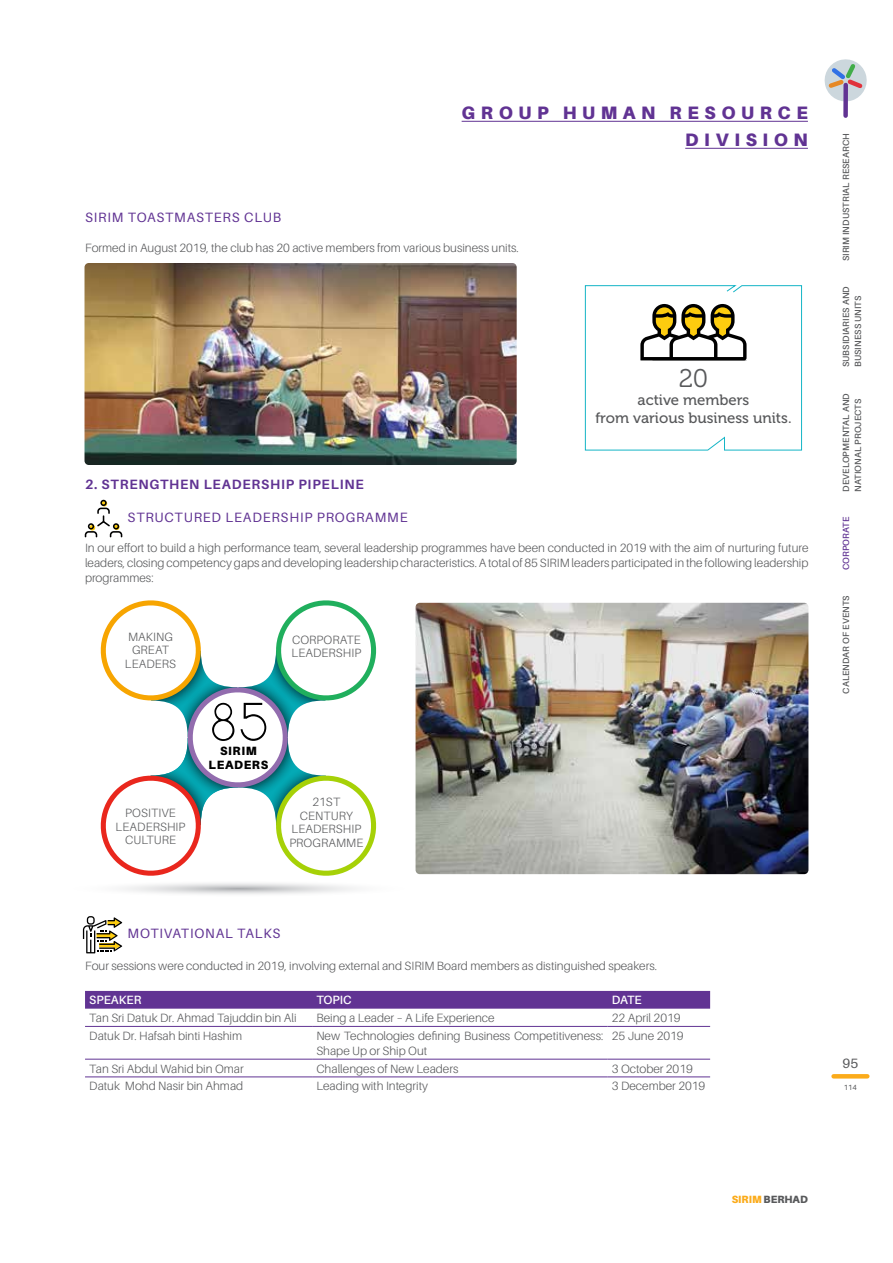
<style>
.page{position:relative;width:893px;height:1263px;background:#fff}
.page>*{position:absolute;margin:0;border:0;box-sizing:border-box;transform-origin:0 0}
.t1{font:54px "Alcubierre";color:#000}
.t2{font:25.5px "Museo 300";color:#58595b}
.t3{font:900 18px/27px "Aileron";letter-spacing:.31em;color:#613393;text-align:right}
.t4{font:15px/18px "Museo 500";color:#58595b;text-align:center}
.t5{font:13.5px "Aileron";letter-spacing:.06em;color:#613393}
.t6{font:700 13.5px "Aileron";letter-spacing:.06em;color:#613393}
.t7{font:13.5px "Aileron";color:#58595b}
.t8{font:300 12px/13.5px "Aileron";color:#58595b;text-align:center}
.t9{font:600 12px "Aileron";color:#fff}
.t10{font:900 12px/14.4px "Aileron";letter-spacing:.05em;color:#000;text-align:center}
.t11{font:900 10.5px "Aileron";color:#58595b}
.t12{font:600 9px/12px "Aileron";letter-spacing:.01em;color:#58595b}
.t13{font:600 9px "Aileron";letter-spacing:.01em;color:#613393}
.t14{font:7.5px "Aileron";color:#58595b}
.s1{color:#fbab1a}
</style>
<div class="page">
<svg style="left:824px;top:59px;width:43px;height:42px"></svg>
<div style="left:843px;top:85px;width:5px;height:31px;background:#613393"></div>
<svg style="left:834px;top:1074px;width:33px;height:4px"></svg>
<hr style="left:462px;top:121px;width:346px;height:1px;background:#613393">
<hr style="left:685px;top:148px;width:123px;height:1px;background:#613393">
<svg style="left:100px;top:600px;width:277px;height:295px"></svg>
<svg style="left:85px;top:500px;width:37px;height:37px"></svg>
<div style="left:85px;top:991px;width:625px;height:18px;background:#613393"></div>
<hr style="left:85px;top:1026px;width:227px;height:1px;background:#613393">
<hr style="left:312px;top:1026px;width:296px;height:1px;background:#613393">
<hr style="left:608px;top:1026px;width:102px;height:1px;background:#613393">
<hr style="left:85px;top:1059px;width:227px;height:1px;background:#613393">
<hr style="left:312px;top:1059px;width:296px;height:1px;background:#613393">
<hr style="left:608px;top:1059px;width:102px;height:1px;background:#613393">
<hr style="left:85px;top:1077px;width:227px;height:1px;background:#613393">
<hr style="left:312px;top:1077px;width:296px;height:1px;background:#613393">
<hr style="left:608px;top:1077px;width:102px;height:1px;background:#613393">
<svg style="left:83px;top:916px;width:39px;height:37px"></svg>
<svg style="left:585px;top:285px;width:217px;height:166px"></svg>
<img style="left:85px;top:263px;width:432px;height:202px">
<img style="left:416px;top:603px;width:392px;height:271px">
<h3 class="t3" style="left:462px;top:100px;width:348px">GROUP HUMAN RESOURCE<br>DIVISION</h3>
<p class="t5" style="left:85px;top:210px;width:198px">SIRIM TOASTMASTERS CLUB</p>
<p class="t8" style="left:85px;top:242px;width:435px">Formed in August 2019, the club has 20 active members from various business units.</p>
<h2 class="t2" style="left:679px;top:365px;width:31px">20</h2>
<p class="t4" style="left:595px;top:391px;width:198px">active members<br>from various business units.</p>
<p class="t6" style="left:85px;top:477px;width:280px">2. STRENGTHEN LEADERSHIP PIPELINE</p>
<p class="t5" style="left:128px;top:510px;width:281px">STRUCTURED LEADERSHIP PROGRAMME</p>
<p class="t8" style="left:85px;top:540px;width:725px;line-height:15px;text-align:justify">In our effort to build a high performance team, several leadership programmes have been conducted in 2019 with the aim of nurturing future leaders, closing competency gaps and developing leadership characteristics. A total of 85 SIRIM leaders participated in the following leadership programmes:</p>
<p class="t8" style="left:125px;top:630px;width:53px">MAKING<br>GREAT<br>LEADERS</p>
<h1 class="t1" style="left:209px;top:691px;width:60px">85</h1>
<p class="t10" style="left:209px;top:743px;width:61px">SIRIM<br>LEADERS</p>
<p class="t8" style="left:291px;top:633px;width:71px;text-align:left">CORPORATE<br>LEADERSHIP</p>
<p class="t8" style="left:116px;top:806px;width:71px">POSITIVE<br>LEADERSHIP<br>CULTURE</p>
<p class="t8" style="left:289px;top:796px;width:76px">21ST<br>CENTURY<br>LEADERSHIP<br>PROGRAMME</p>
<p class="t5" style="left:128px;top:926px;width:154px">MOTIVATIONAL TALKS</p>
<p class="t8" style="left:85px;top:959px;width:574px">Four sessions were conducted in 2019, involving external and SIRIM Board members as distinguished speakers.</p>
<p class="t9" style="left:89px;top:994px;width:54px">SPEAKER</p>
<p class="t9" style="left:316px;top:994px;width:37px">TOPIC</p>
<p class="t9" style="left:612px;top:994px;width:31px">DATE</p>
<p class="t8" style="left:89px;top:1011px;width:209px">Tan Sri Datuk Dr. Ahmad Tajuddin bin Ali</p>
<p class="t8" style="left:316px;top:1011px;width:180px">Being a Leader – A Life Experience</p>
<p class="t8" style="left:612px;top:1011px;width:70px">22 April 2019</p>
<p class="t8" style="left:89px;top:1029px;width:154px">Datuk Dr. Hafsah binti Hashim</p>
<p class="t8" style="left:316px;top:1028px;width:289px;line-height:15px;text-align:left">New Technologies defining Business Competitiveness:<br>Shape Up or Ship Out</p>
<p class="t8" style="left:612px;top:1029px;width:73px">25 June 2019</p>
<p class="t8" style="left:89px;top:1062px;width:156px">Tan Sri Abdul Wahid bin Omar</p>
<p class="t8" style="left:316px;top:1062px;width:144px">Challenges of New Leaders</p>
<p class="t8" style="left:612px;top:1062px;width:82px">3 October 2019</p>
<p class="t8" style="left:89px;top:1079px;width:155px">Datuk Mohd Nasir bin Ahmad</p>
<p class="t8" style="left:316px;top:1079px;width:113px">Leading with Integrity</p>
<p class="t8" style="left:612px;top:1079px;width:95px">3 December 2019</p>
<p class="t12" style="left:840px;top:261px;width:130px;rotate:-90deg">SIRIM INDUSTRIAL RESEARCH</p>
<p class="t12" style="left:840px;top:367px;width:83px;rotate:-90deg">SUBSIDIARIES AND<br>BUSINESS UNITS</p>
<p class="t12" style="left:840px;top:492px;width:100px;rotate:-90deg">DEVELOPMENTAL AND<br>NATIONAL PROJECTS</p>
<p class="t13" style="left:841px;top:570px;width:55px;rotate:-90deg">CORPORATE</p>
<p class="t12" style="left:840px;top:694px;width:100px;rotate:-90deg">CALENDAR OF EVENTS</p>
<p class="t7" style="left:843px;top:1056px;width:17px">95</p>
<p class="t14" style="left:844px;top:1083px;width:15px">114</p>
<p class="t11" style="left:732px;top:1193px;width:78px"><span class="s1">SIRIM</span> BERHAD</p>
</div>
